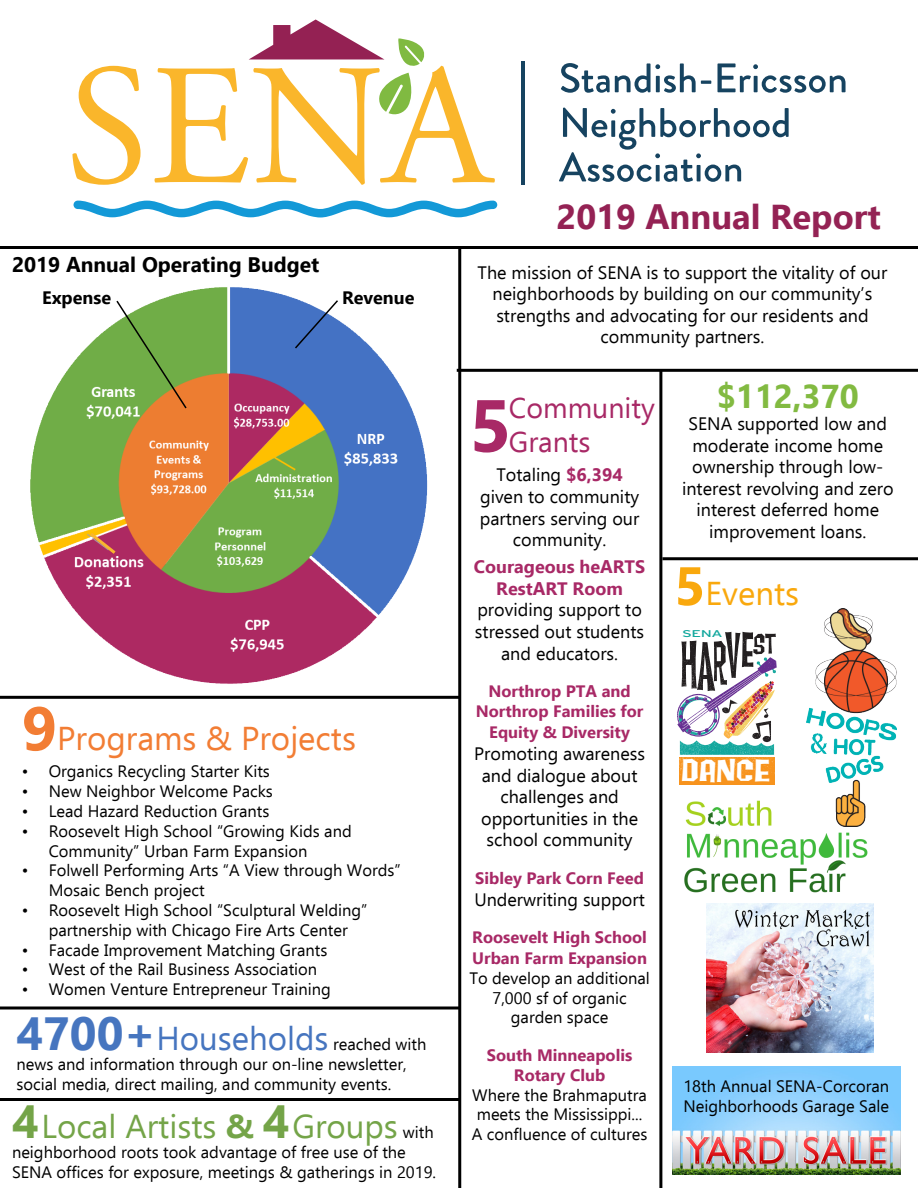
<style>
.page{position:relative;width:918px;height:1188px;background:#fff}
.page>*{position:absolute;margin:0;border:0;box-sizing:border-box;transform-origin:0 0}
.t1{font:700 73.5px "Ebrima";color:#a82966}
.t2{font:700 34.5px "Ebrima";color:#942254}
.t3{font:33px "Ebrima";color:#74a448}
.t4{font:33px "Ebrima";color:#f27d34}
.t5{font:700 33px "Ebrima";color:#82ba41}
.t6{font:33px "Ebrima";color:#f9a80d}
.t7{font:31.35px "Fink Sans";color:#fff;scale:1.5 1}
.t8{font:28.5px "Ebrima";color:#a82966}
.t9{font:700 21px "Ebrima";color:#000}
.t10{font:18px/21.6px "Ebrima";color:#000;text-align:center}
.t11{font:700 18px "Ebrima";color:#000}
.t12{font:16.5px/19.8px "Ebrima";color:#000}
.t13{font:700 16.5px/19.8px "Ebrima";color:#a82966;text-align:center}
.t14{font:9.75px "Interstate";color:#12a79d;scale:1.59 1}
.s1{font-weight:700;font-size:61.5px}
.s2{font-weight:700;font-size:46.5px;color:#4675bf}
.s3{font-size:33px;color:#4675bf}
.s4{font-weight:700;font-size:46.5px}
.s5{font-weight:700}
.s6{font-size:16.5px;color:#000}
.s7{font-weight:700;color:#a82966}
.s8{font-weight:700;font-size:54px}
</style>
<div class="page">
<img style="left:684px;top:780px;width:190px;height:124px">
<svg style="left:72px;top:66px;width:69px;height:119px"></svg>
<hr style="left:521px;top:62px;width:4px;height:123px;background:#164360">
<svg style="left:561px;top:63px;width:150px;height:30px"></svg>
<svg style="left:717px;top:63px;width:129px;height:30px"></svg>
<svg style="left:559px;top:108px;width:230px;height:74px"></svg>
<svg style="left:74px;top:201px;width:423px;height:17px"></svg>
<svg style="left:154px;top:20px;width:341px;height:165px"></svg>
<hr style="left:0;top:246px;width:918px;height:3px;background:#000">
<img style="left:17px;top:287px;width:425px;height:409px">
<svg style="left:115px;top:299px;width:73px;height:111px;background:#82ab51"></svg>
<svg style="left:293px;top:299px;width:47px;height:51px"></svg>
<hr style="left:458px;top:248px;width:3px;height:940px;background:#000">
<hr style="left:0;top:696px;width:460px;height:3px;background:#000">
<hr style="left:457px;top:369px;width:461px;height:3px;background:#000">
<hr style="left:662px;top:557px;width:256px;height:3px;background:#000">
<hr style="left:659px;top:370px;width:3px;height:818px;background:#000">
<svg style="left:0;top:1006px;width:459px;height:4px;background:#3f3f3f"></svg>
<img style="left:807px;top:609px;width:89px;height:217px">
<div style="left:679px;top:757px;width:95px;height:28px;background:#f7931d"></div>
<svg style="left:677px;top:632px;width:100px;height:143px"></svg>
<img style="left:707px;top:903px;width:166px;height:150px">
<img style="left:673px;top:1066px;width:228px;height:108px">
<svg style="left:87px;top:530px;width:32px;height:27px"></svg>
<hr style="left:0;top:1098px;width:460px;height:3px;background:#000">
<p class="t9" style="left:12px;top:248px;width:309px">2019 Annual Operating Budget</p>
<p class="t11" style="left:42px;top:283px;width:70px">Expense</p>
<p class="t11" style="left:342px;top:283px;width:74px">Revenue</p>
<p class="t4" style="left:22px;top:714px;width:336px"><span class="s1">9</span>Programs &amp; Projects</p>
<p class="t12" style="left:22px;top:761px;width:250px">• Organics Recycling Starter Kits</p>
<p class="t12" style="left:22px;top:781px;width:253px">• New Neighbor Welcome Packs</p>
<p class="t12" style="left:22px;top:801px;width:249px">• Lead Hazard Reduction Grants</p>
<p class="t12" style="left:49px;top:820px;width:305px;text-indent:-27px">• Roosevelt High School “Growing Kids and<br>Community” Urban Farm Expansion</p>
<p class="t12" style="left:49px;top:860px;width:353px;text-indent:-27px">• Folwell Performing Arts “A View through Words”<br>Mosaic Bench project</p>
<p class="t12" style="left:22px;top:900px;width:347px;text-align:center">• Roosevelt High School “Sculptural Welding” partnership with Chicago Fire Arts Center</p>
<p class="t12" style="left:22px;top:939px;width:307px">• Facade Improvement Matching Grants</p>
<p class="t12" style="left:22px;top:959px;width:297px">• West of the Rail Business Association</p>
<p class="t12" style="left:22px;top:979px;width:311px">• Women Venture Entrepreneur Training</p>
<p class="t12" style="left:16px;top:1034px;width:411px"><span class="s2">4700+</span><span class="s3">Households</span> reached with news and information through our on-line newsletter, social media, direct mailing, and community events.</p>
<p class="t3" style="left:12px;top:1102px;width:423px"><span class="s4">4</span>Local Artists <span class="s5">&amp;</span> <span class="s4">4</span>Groups <span class="s6">with</span></p>
<p class="t12" style="left:12px;top:1142px;width:426px">neighborhood roots took advantage of free use of the<br>SENA offices for exposure, meetings &amp; gatherings in 2019.</p>
<p class="t2" style="left:556px;top:189px;width:326px">2019 Annual Report</p>
<p class="t10" style="left:478px;top:261px;width:411px">The mission of SENA is to support the vitality of our neighborhoods by building on our community’s strengths and advocating for our residents and community partners.</p>
<p class="t8" style="left:509px;top:387px;width:148px">Community</p>
<p class="t1" style="left:470px;top:368px;width:44px">5</p>
<p class="t8" style="left:509px;top:421px;width:83px">Grants</p>
<p class="t10" style="left:480px;top:464px;width:161px">Totaling <span class="s7">$6,394 </span>given to community partners serving our community.</p>
<p class="t10" style="left:474px;top:555px;width:173px"><span class="s7">Courageous heARTS<br>RestART Room </span>providing support to stressed out students and educators.</p>
<p class="t13" style="left:476px;top:680px;width:169px">Northrop PTA and<br>Northrop Families for</p>
<p class="t13" style="left:489px;top:722px;width:142px">Equity &amp; Diversity</p>
<p class="t10" style="left:474px;top:742px;width:172px">Promoting awareness and dialogue about challenges and opportunities in the school community</p>
<p class="t13" style="left:475px;top:867px;width:170px">Sibley Park Corn Feed</p>
<p class="t10" style="left:474px;top:888px;width:172px">Underwriting support</p>
<p class="t13" style="left:472px;top:926px;width:176px">Roosevelt High School</p>
<p class="t13" style="left:472px;top:947px;width:176px">Urban Farm Expansion</p>
<p class="t12" style="left:470px;top:968px;width:182px;text-align:center">To develop an additional<br>7,000 sf of organic garden space</p>
<p class="t13" style="left:487px;top:1044px;width:147px">South Minneapolis<br>Rotary Club</p>
<p class="t12" style="left:472px;top:1084px;width:176px">Where the Brahmaputra meets the Mississippi...</p>
<p class="t12" style="left:472px;top:1124px;width:177px">A confluence of cultures</p>
<p class="t5" style="left:717px;top:371px;width:143px">$112,370</p>
<p class="t10" style="left:682px;top:412px;width:213px">SENA supported low and moderate income home ownership through low&shy;interest revolving and zero interest deferred home improvement loans.</p>
<p class="t6" style="left:675px;top:569px;width:126px"><span class="s8">5</span>Events</p>
<p class="t14" style="left:682px;top:628px;width:27px">SENA</p>
<p class="t7" style="left:681px;top:752px;width:61px">DANCE</p>
<p class="t12" style="left:683px;top:1076px;width:207px">18th Annual SENA-Corcoran<br>Neighborhoods Garage Sale</p>
</div>
